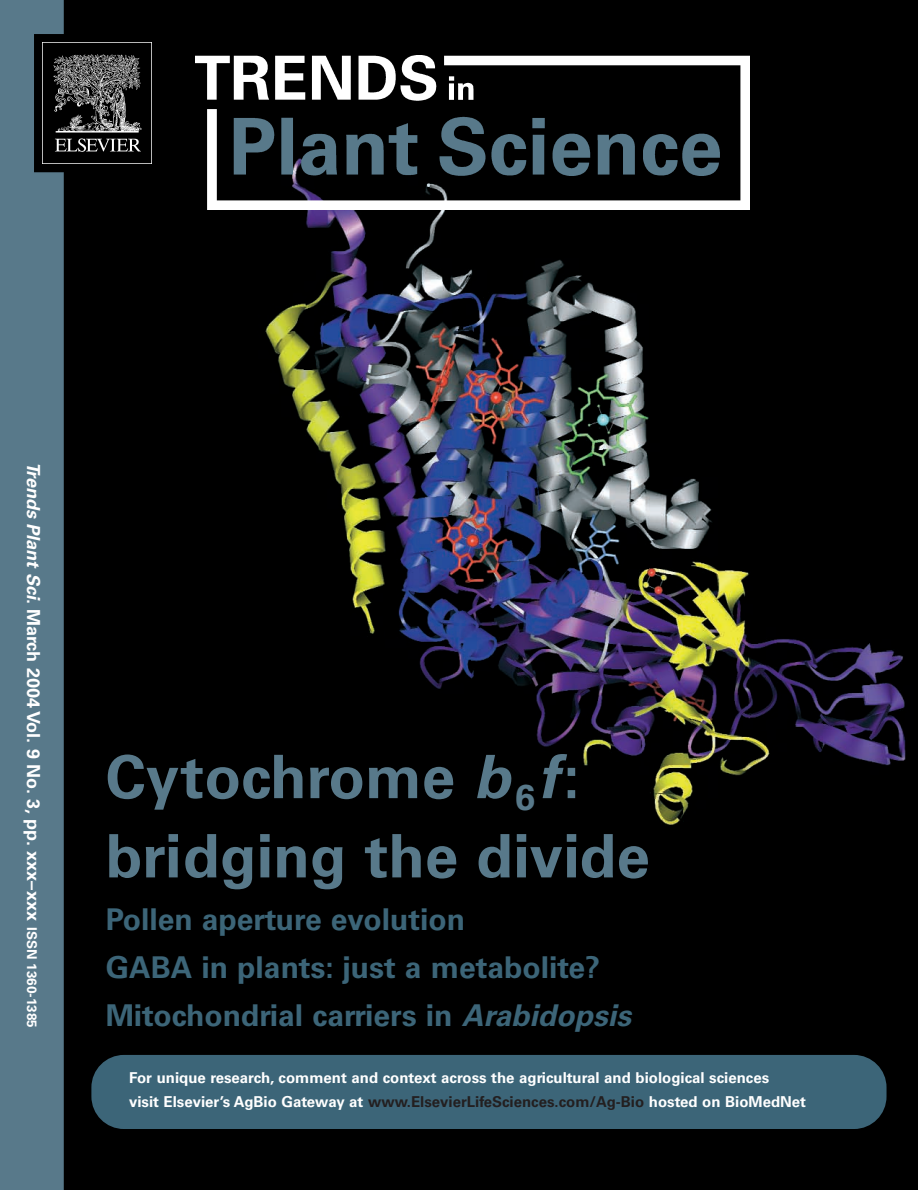
<style>
.page{position:relative;width:918px;height:1190px;background:#fff}
.page>*{position:absolute;margin:0;border:0;box-sizing:border-box;transform-origin:0 0}
.t1{font:700 60px/79.2px "Univers";color:#58798a}
.t2{font:700 30px/48px "Univers";color:#3c6578}
.t3{font:700 18px "Univers";color:#fff}
.t4{font:700 15px/24px "Univers";color:#fff}
.s1{font-style:italic}
.s2{font-size:13.5px}
.s3{color:#231f20}
</style>
<div class="page">
<img style="left:64px;top:0;width:854px;height:1190px">
<div style="left:91px;top:1054px;width:796px;height:75px;background:#3c6578;border-radius:33px"></div>
<img style="left:64px;top:43px;width:87px;height:120px">
<div style="left:0;top:0;width:64px;height:1190px;background:#58798a"></div>
<img style="left:736px;top:55px;width:13px;height:155px">
<img style="left:196px;top:55px;width:540px;height:155px">
<p class="t3" style="left:40px;top:462px;width:567px;rotate:90deg"><span class="s1">Trends Plant Sci</span>. March 2004 Vol. 9 No. 3, pp. xxx–xxx <span class="s2">ISSN 1360-1385</span></p>
<h1 class="t1" style="left:106px;top:742px;width:546px">Cytochrome <span class="s1">b</span><sub>6</sub><span class="s1">f</span>: bridging the divide</h1>
<h2 class="t2" style="left:106px;top:898px;width:527px">Pollen aperture evolution<br>GABA in plants: just a metabolite?<br>Mitochondrial carriers in <span class="s1">Arabidopsis</span></h2>
<p class="t4" style="left:129px;top:1066px;width:679px">For unique research, comment and context across the agricultural and biological sciences<br>visit Elsevier’s AgBio Gateway at <span class="s3">www.ElsevierLifeSciences.com/Ag-Bio</span> hosted on BioMedNet</p>
</div>
